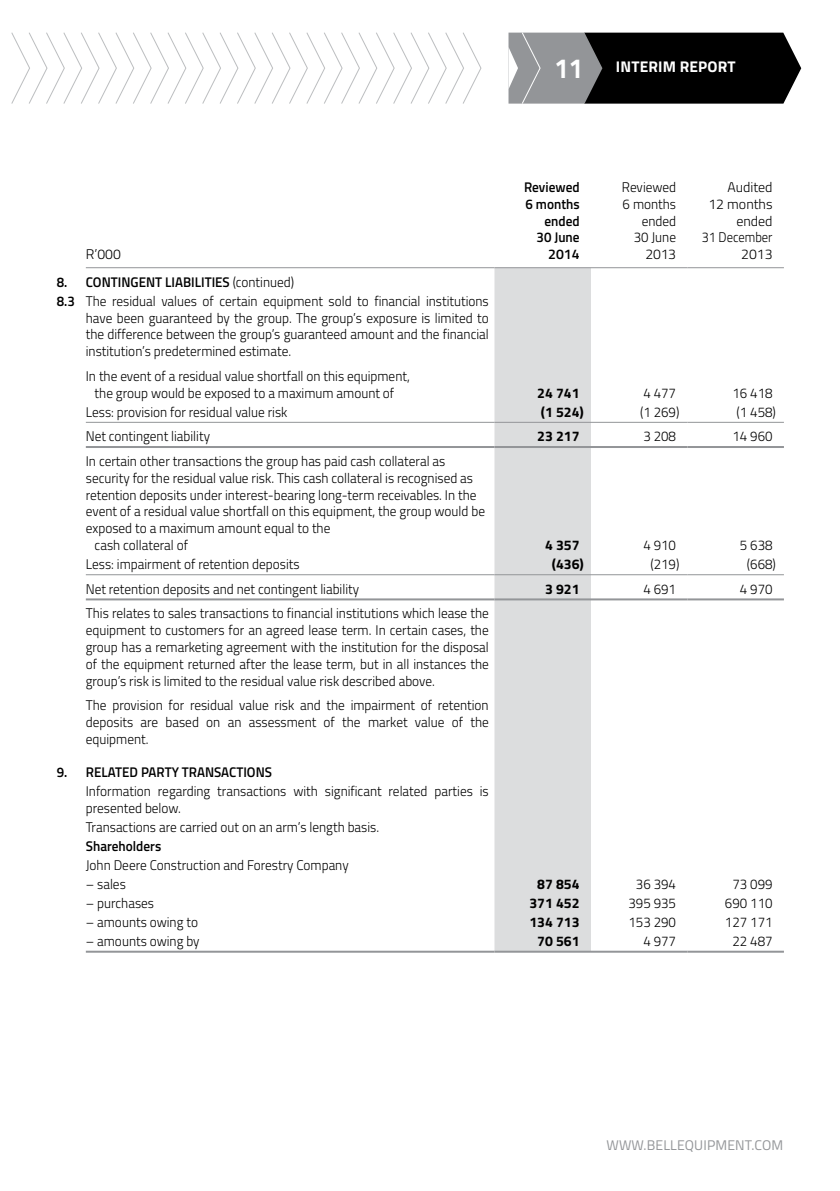
<style>
.page{position:relative;width:840px;height:1191px;background:#fff}
.page>*{position:absolute;margin:0;border:0;box-sizing:border-box;transform-origin:0 0}
.t1{font:700 15.4px "Titillium";letter-spacing:.01em;color:#fff}
.t2{font:300 14px/16.8px "Titillium";color:#000;text-align:justify;scale:.95 1}
.t3{font:600 14px/16.8px "Titillium";color:#000;text-align:right;scale:.95 1}
.t4{font:700 14px "Titillium";color:#000}
.t5{font:300 14px/16.8px "Titillium";color:#000;text-align:right}
.t6{font:14px "Titillium";letter-spacing:.01em;color:#939598}
.s1{font-size:27.8px}
.s2{font-weight:600}
</style>
<div class="page">
<svg style="left:508px;top:32px;width:292px;height:72px;background:#363637"></svg>
<svg style="left:11px;top:32px;width:470px;height:72px"></svg>
<svg style="left:494px;top:268px;width:96px;height:682px;background:#dedfe0"></svg>
<hr style="left:86px;top:574px;width:408px;height:1px;background:#939598">
<hr style="left:494px;top:574px;width:96px;height:1px;background:#939598">
<hr style="left:590px;top:574px;width:97px;height:1px;background:#939598">
<hr style="left:687px;top:574px;width:96px;height:1px;background:#939598">
<hr style="left:86px;top:598px;width:408px;height:2px;background:#939598">
<hr style="left:494px;top:598px;width:96px;height:2px;background:#939598">
<hr style="left:590px;top:598px;width:97px;height:2px;background:#939598">
<hr style="left:687px;top:598px;width:96px;height:2px;background:#939598">
<hr style="left:86px;top:422px;width:408px;height:1px;background:#939598">
<hr style="left:494px;top:422px;width:96px;height:1px;background:#939598">
<hr style="left:590px;top:422px;width:97px;height:1px;background:#939598">
<hr style="left:687px;top:422px;width:96px;height:1px;background:#939598">
<hr style="left:86px;top:446px;width:408px;height:2px;background:#939598">
<hr style="left:494px;top:446px;width:96px;height:2px;background:#939598">
<hr style="left:590px;top:446px;width:97px;height:2px;background:#939598">
<hr style="left:687px;top:446px;width:96px;height:2px;background:#939598">
<hr style="left:86px;top:950px;width:408px;height:2px;background:#939598">
<hr style="left:494px;top:950px;width:96px;height:2px;background:#939598">
<hr style="left:590px;top:950px;width:97px;height:2px;background:#939598">
<hr style="left:687px;top:950px;width:96px;height:2px;background:#939598">
<hr style="left:86px;top:267px;width:408px;height:1px;background:#939598">
<hr style="left:494px;top:267px;width:96px;height:1px;background:#939598">
<hr style="left:590px;top:267px;width:97px;height:1px;background:#939598">
<hr style="left:687px;top:267px;width:96px;height:1px;background:#939598">
<p class="t1" style="left:554px;top:54px;width:182px"><span class="s1">11</span> INTERIM REPORT</p>
<p class="t5" style="left:86px;top:245px;width:37px">R’000</p>
<p class="t2" style="left:57px;top:272px;width:456px;line-height:19px"><span class="s2">8. CONTINGENT LIABILITIES</span> (continued)<br><span class="s2">8.3</span> The residual values of certain equipment sold to financial institutions</p>
<p class="t2" style="left:86px;top:308px;width:425px">have been guaranteed by the group. The group’s exposure is limited to the difference between the group’s guaranteed amount and the financial institution’s predetermined estimate.</p>
<p class="t2" style="left:86px;top:367px;width:342px;text-align:center">In the event of a residual value shortfall on this equipment, the group would be exposed to a maximum amount of</p>
<p class="t3" style="left:524px;top:178px;width:60px">Reviewed<br>6 months ended<br>30 June<br>2014</p>
<p class="t2" style="left:621px;top:178px;width:58px;text-align:right">Reviewed<br>6 months ended<br>30 June<br>2013</p>
<p class="t5" style="left:701px;top:178px;width:72px">Audited<br>12 months ended<br>31 December<br>2013</p>
<p class="t4" style="left:537px;top:382px;width:44px">24 741</p>
<p class="t2" style="left:643px;top:384px;width:36px">4 477</p>
<p class="t2" style="left:732px;top:384px;width:44px">16 418</p>
<p class="t2" style="left:86px;top:403px;width:214px">Less: provision for residual value risk</p>
<p class="t4" style="left:540px;top:401px;width:45px">(1 524)</p>
<p class="t2" style="left:639px;top:403px;width:43px">(1 269)</p>
<p class="t2" style="left:736px;top:403px;width:43px">(1 458)</p>
<p class="t2" style="left:86px;top:427px;width:132px">Net contingent liability</p>
<p class="t4" style="left:537px;top:426px;width:44px">23 217</p>
<p class="t2" style="left:643px;top:427px;width:36px">3 208</p>
<p class="t2" style="left:732px;top:427px;width:44px">14 960</p>
<p class="t2" style="left:86px;top:452px;width:380px">In certain other transactions the group has paid cash collateral as</p>
<p class="t2" style="left:86px;top:469px;width:409px">security for the residual value risk. This cash collateral is recognised as</p>
<p class="t2" style="left:86px;top:485px;width:412px">retention deposits under interest-bearing long-term receivables. In the</p>
<p class="t2" style="left:86px;top:502px;width:421px">event of a residual value shortfall on this equipment, the group would be</p>
<p class="t2" style="left:86px;top:519px;width:259px">exposed to a maximum amount equal to the</p>
<p class="t2" style="left:95px;top:536px;width:100px">cash collateral of</p>
<p class="t4" style="left:545px;top:534px;width:36px">4 357</p>
<p class="t2" style="left:643px;top:536px;width:36px">4 910</p>
<p class="t2" style="left:739px;top:536px;width:36px">5 638</p>
<p class="t2" style="left:86px;top:555px;width:226px">Less: impairment of retention deposits</p>
<p class="t4" style="left:551px;top:553px;width:34px">(436)</p>
<p class="t2" style="left:650px;top:555px;width:32px">(219)</p>
<p class="t2" style="left:746px;top:555px;width:32px">(668)</p>
<p class="t2" style="left:86px;top:580px;width:289px">Net retention deposits and net contingent liability</p>
<p class="t4" style="left:545px;top:578px;width:36px">3 921</p>
<p class="t2" style="left:643px;top:580px;width:36px">4 691</p>
<p class="t2" style="left:739px;top:580px;width:36px">4 970</p>
<p class="t2" style="left:86px;top:604px;width:425px">This relates to sales transactions to financial institutions which lease the equipment to customers for an agreed lease term. In certain cases, the group has a remarketing agreement with the institution for the disposal of the equipment returned after the lease term, but in all instances the group’s risk is limited to the residual value risk described above.</p>
<p class="t2" style="left:86px;top:696px;width:425px">The provision for residual value risk and the impairment of retention deposits are based on an assessment of the market value of the equipment.</p>
<p class="t3" style="left:57px;top:763px;width:228px">9. RELATED PARTY TRANSACTIONS</p>
<p class="t2" style="left:86px;top:782px;width:425px">Information regarding transactions with significant related parties is presented below.</p>
<p class="t2" style="left:86px;top:818px;width:310px">Transactions are carried out on an arm’s length basis.</p>
<p class="t3" style="left:86px;top:837px;width:81px">Shareholders</p>
<p class="t2" style="left:86px;top:856px;width:278px">John Deere Construction and Forestry Company</p>
<p class="t2" style="left:86px;top:875px;width:44px">– sales</p>
<p class="t4" style="left:537px;top:873px;width:44px">87 854</p>
<p class="t2" style="left:635px;top:875px;width:44px">36 394</p>
<p class="t2" style="left:732px;top:875px;width:44px">73 099</p>
<p class="t2" style="left:86px;top:894px;width:73px">– purchases</p>
<p class="t4" style="left:529px;top:892px;width:52px">371 452</p>
<p class="t2" style="left:628px;top:894px;width:52px">395 935</p>
<p class="t2" style="left:724px;top:894px;width:52px">690 110</p>
<p class="t2" style="left:86px;top:913px;width:119px">– amounts owing to</p>
<p class="t4" style="left:529px;top:911px;width:52px">134 713</p>
<p class="t2" style="left:628px;top:913px;width:52px">153 290</p>
<p class="t2" style="left:724px;top:913px;width:52px">127 171</p>
<p class="t2" style="left:86px;top:932px;width:121px">– amounts owing by</p>
<p class="t4" style="left:537px;top:930px;width:44px">70 561</p>
<p class="t2" style="left:643px;top:932px;width:36px">4 977</p>
<p class="t2" style="left:732px;top:932px;width:44px">22 487</p>
<p class="t6" style="left:606px;top:1134px;width:178px">WWW.BELLEQUIPMENT.COM</p>
</div>
